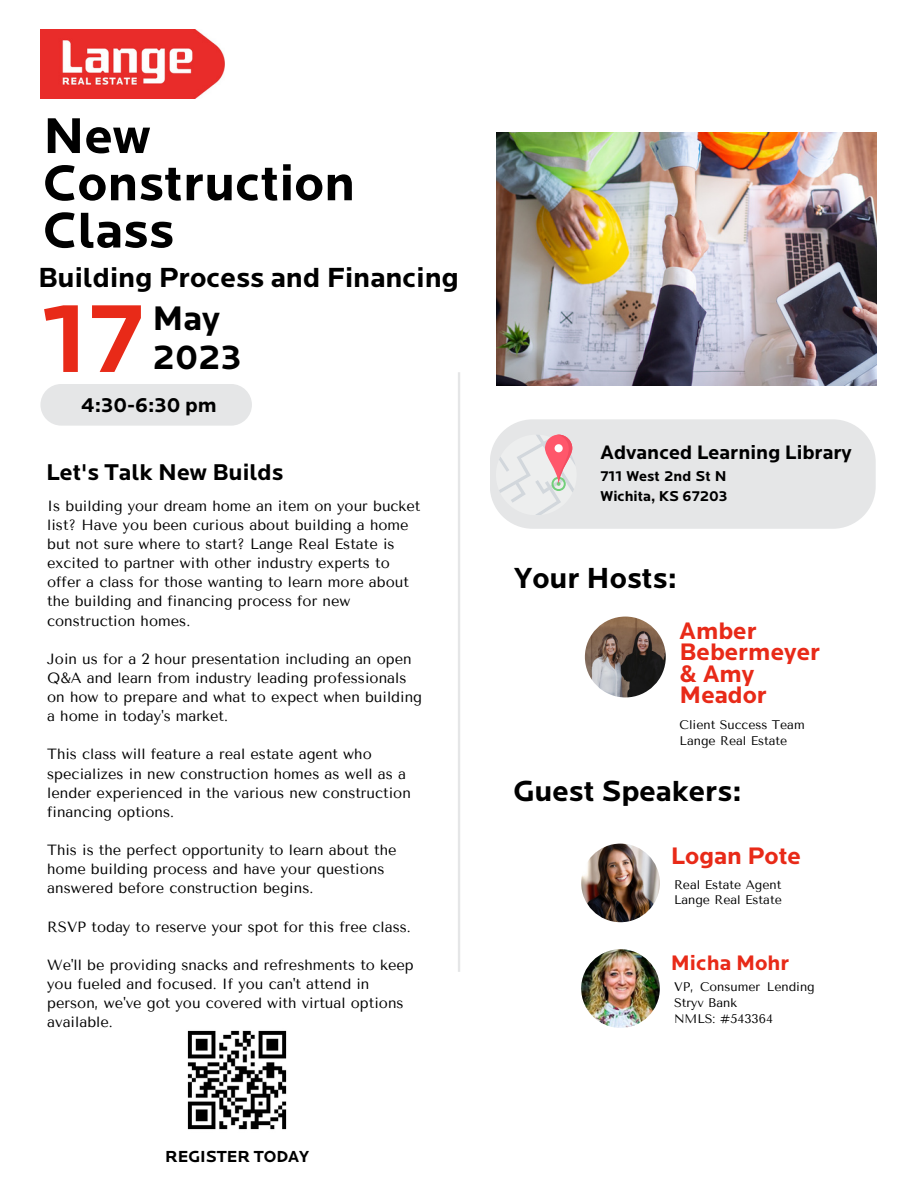
<style>
.page{position:relative;width:918px;height:1188px;background:#fff}
.page>*{position:absolute;margin:0;border:0;box-sizing:border-box;transform-origin:0 0}
.t1{font:700 101.55px "Locator";color:#e82a18}
.t2{font:700 52.2px/47.2px "Locator";color:#000}
.t3{font:700 35.4px/39.3px "Locator";color:#000}
.t4{font:700 30.15px "Locator";color:#000}
.t5{font:700 28.65px "Locator";color:#000}
.t6{font:700 24.75px/21.3px "Locator";color:#e82a18}
.t7{font:700 23.7px "Locator";color:#000}
.t8{font:700 21.75px "Locator";color:#e82a18}
.t9{font:700 21px "Locator";color:#000}
.t10{font:700 20.25px "Locator";color:#000}
.t11{font:700 16.65px "Locator";color:#000}
.t12{font:700 14.85px/20.2px "Locator";color:#000}
.t13{font:14.7px/19.2px "Tenor Sans";color:#000}
.t14{font:12.45px/15.8px "Tenor Sans";color:#000}
</style>
<div class="page">
<div style="left:490px;top:419px;width:386px;height:109px;background:#e5e6e7"></div>
<img style="left:581px;top:949px;width:79px;height:79px;border-radius:50%">
<img style="left:581px;top:844px;width:79px;height:78px;border-radius:50%">
<div style="left:40px;top:384px;width:212px;height:42px;background:#e5e6e7"></div>
<svg style="left:496px;top:435px;width:79px;height:80px"></svg>
<img style="left:40px;top:29px;width:185px;height:70px">
<img style="left:585px;top:617px;width:81px;height:80px;border-radius:50%">
<hr style="left:458px;top:372px;width:2px;height:600px;background:#e5e6e7">
<img style="left:496px;top:132px;width:380px;height:253px">
<img style="left:187px;top:1030px;width:100px;height:100px">
<h2 class="t2" style="left:43px;top:116px;width:314px">New<br>Construction<br>Class</h2>
<h3 class="t5" style="left:38px;top:265px;width:422px">Building Process and Financing</h3>
<h3 class="t3" style="left:153px;top:301px;width:90px">May<br>2023</h3>
<h1 class="t1" style="left:42px;top:296px;width:103px">17</h1>
<h3 class="t9" style="left:81px;top:396px;width:137px">4:30-6:30 pm</h3>
<h3 class="t7" style="left:46px;top:462px;width:239px">Let's Talk New Builds</h3>
<p class="t13" style="left:47px;top:496px;width:375px">Is building your dream home an item on your bucket list? Have you been curious about building a home but not sure where to start? Lange Real Estate is excited to partner with other industry experts to offer a class for those wanting to learn more about the building and financing process for new construction homes.</p>
<p class="t13" style="left:47px;top:649px;width:377px">Join us for a 2 hour presentation including an open Q&amp;A and learn from industry leading professionals on how to prepare and what to expect when building a home in today's market.</p>
<p class="t13" style="left:47px;top:745px;width:365px">This class will feature a real estate agent who specializes in new construction homes as well as a lender experienced in the various new construction financing options.</p>
<p class="t13" style="left:47px;top:841px;width:351px">This is the perfect opportunity to learn about the home building process and have your questions answered before construction begins.</p>
<p class="t13" style="left:47px;top:917px;width:365px">RSVP today to reserve your spot for this free class.</p>
<p class="t13" style="left:47px;top:955px;width:368px">We'll be providing snacks and refreshments to keep you fueled and focused. If you can't attend in person, we've got you covered with virtual options available.</p>
<p class="t11" style="left:165px;top:1149px;width:146px">REGISTER TODAY</p>
<h3 class="t10" style="left:601px;top:444px;width:253px">Advanced Learning Library</h3>
<p class="t12" style="left:601px;top:467px;width:128px">711 West 2nd St N<br>Wichita, KS 67203</p>
<h3 class="t4" style="left:514px;top:565px;width:164px">Your Hosts:</h3>
<h3 class="t6" style="left:680px;top:622px;width:142px">Amber<br>Bebermeyer &amp; Amy<br>Meador</h3>
<p class="t14" style="left:680px;top:717px;width:127px">Client Success Team<br>Lange Real Estate</p>
<h3 class="t4" style="left:513px;top:778px;width:230px">Guest Speakers:</h3>
<h3 class="t6" style="left:671px;top:848px;width:132px">Logan Pote</h3>
<p class="t14" style="left:674px;top:877px;width:109px">Real Estate Agent<br>Lange Real Estate</p>
<h3 class="t8" style="left:671px;top:954px;width:120px">Micha Mohr</h3>
<p class="t14" style="left:674px;top:979px;width:142px">VP, Consumer Lending<br>Stryv Bank<br>NMLS: #543364</p>
</div>
